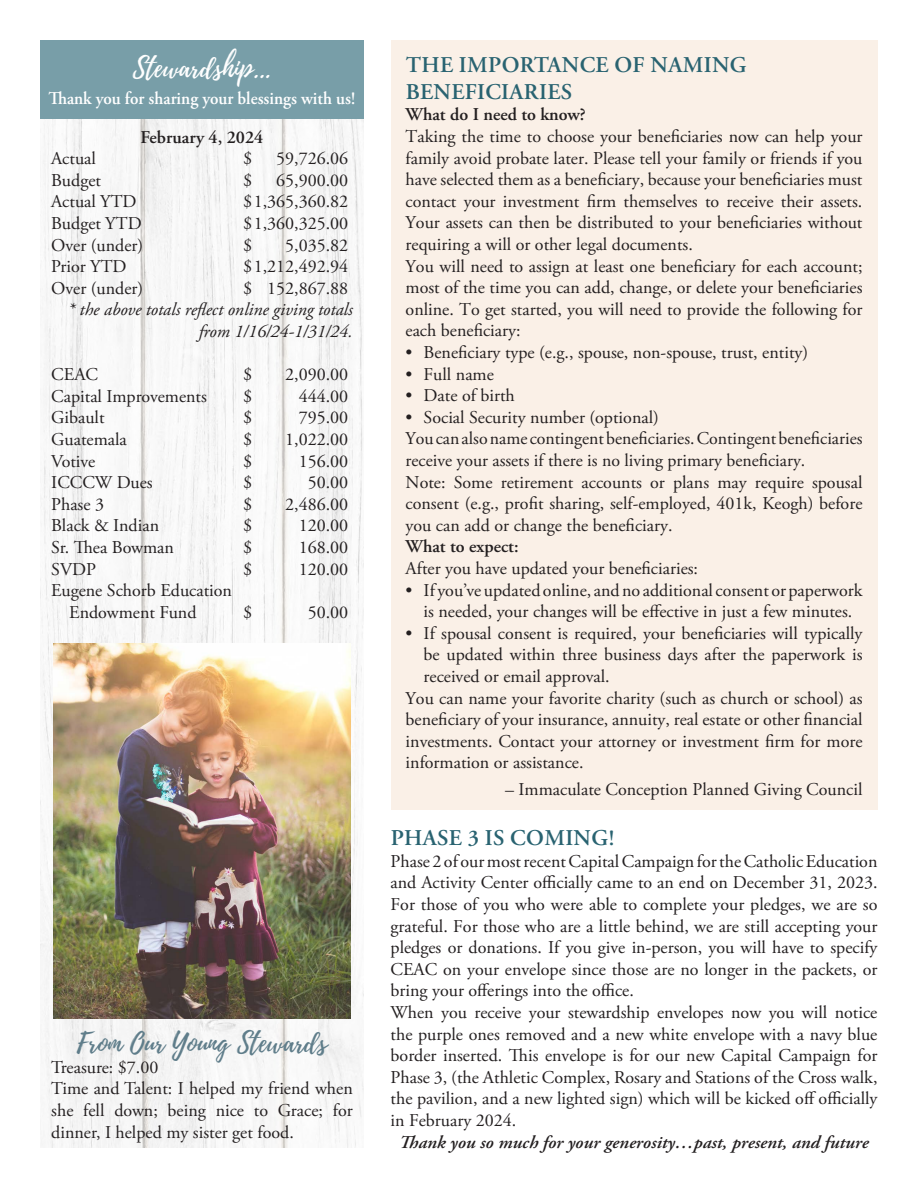
<style>
.page{position:relative;width:918px;height:1188px;background:#fff}
.page>*{position:absolute;margin:0;border:0;box-sizing:border-box;transform-origin:0 0}
.t1{font:27px "Playlist Script";color:#5f7d8a}
.Heading3{font:27px "Playlist Script";color:#fff}
.t2{font:600 22.5px/27px "Adobe Garamond Pro";letter-spacing:.015em;color:#296371}
.Normal__Web{font:18px/21.6px "Adobe Garamond Pro";color:#231f20;text-align:justify}
.t3{font:italic 18px "Adobe Garamond Pro";color:#231f20}
.t4{font:italic 600 18px "Adobe Garamond Pro";color:#231f20;scale:1.04 1}
.t5{font:600 18px "Adobe Garamond Pro";color:#231f20}
.Heading3-2{font:600 18px "Adobe Garamond Pro";color:#fff;scale:.95 1}
</style>
<div class="page">
<img style="left:40px;top:119px;width:324px;height:1029px">
<div style="left:40px;top:40px;width:324px;height:79px;background:#789ea8"></div>
<img style="left:54px;top:643px;width:296px;height:376px">
<div style="left:391px;top:40px;width:487px;height:770px;background:#faf0e7"></div>
<p class="Heading3" style="left:133px;top:48px;width:140px">Stewardship...</p>
<p class="Heading3-2" style="left:48px;top:88px;width:325px">Thank you for sharing your blessings with us!</p>
<p class="t5" style="left:141px;top:127px;width:124px">February 4, 2024</p>
<p class="Normal__Web" style="left:51px;top:148px;width:46px">Actual</p>
<p class="Normal__Web" style="left:243px;top:148px;width:10px">$</p>
<p class="Normal__Web" style="left:276px;top:148px;width:73px">59,726.06</p>
<p class="Normal__Web" style="left:51px;top:170px;width:51px">Budget</p>
<p class="Normal__Web" style="left:243px;top:170px;width:10px">$</p>
<p class="Normal__Web" style="left:276px;top:170px;width:73px">65,900.00</p>
<p class="Normal__Web" style="left:51px;top:192px;width:87px">Actual YTD</p>
<p class="Normal__Web" style="left:243px;top:192px;width:106px">$1,365,360.82</p>
<p class="Normal__Web" style="left:51px;top:213px;width:92px">Budget YTD</p>
<p class="Normal__Web" style="left:243px;top:213px;width:106px">$1,360,325.00</p>
<p class="Normal__Web" style="left:51px;top:235px;width:94px">Over (under)</p>
<p class="Normal__Web" style="left:243px;top:235px;width:10px">$</p>
<p class="Normal__Web" style="left:285px;top:235px;width:64px">5,035.82</p>
<p class="Normal__Web" style="left:51px;top:256px;width:77px">Prior YTD</p>
<p class="Normal__Web" style="left:243px;top:256px;width:106px">$1,212,492.94</p>
<p class="Normal__Web" style="left:51px;top:278px;width:94px">Over (under)</p>
<p class="Normal__Web" style="left:243px;top:278px;width:106px">$ 152,867.88</p>
<p class="t3" style="left:68px;top:299px;width:286px">* the above totals reflect online giving totals</p>
<p class="t3" style="left:199px;top:321px;width:155px">from 1/16/24-1/31/24.</p>
<p class="Normal__Web" style="left:51px;top:364px;width:48px">CEAC</p>
<p class="Normal__Web" style="left:243px;top:364px;width:10px">$</p>
<p class="Normal__Web" style="left:285px;top:364px;width:64px">2,090.00</p>
<p class="Normal__Web" style="left:51px;top:386px;width:157px">Capital Improvements</p>
<p class="Normal__Web" style="left:243px;top:386px;width:10px">$</p>
<p class="Normal__Web" style="left:299px;top:386px;width:51px">444.00</p>
<p class="Normal__Web" style="left:51px;top:408px;width:55px">Gibault</p>
<p class="Normal__Web" style="left:243px;top:408px;width:10px">$</p>
<p class="Normal__Web" style="left:299px;top:408px;width:51px">795.00</p>
<p class="Normal__Web" style="left:51px;top:429px;width:77px">Guatemala</p>
<p class="Normal__Web" style="left:243px;top:429px;width:10px">$</p>
<p class="Normal__Web" style="left:285px;top:429px;width:64px">1,022.00</p>
<p class="Normal__Web" style="left:51px;top:451px;width:46px">Votive</p>
<p class="Normal__Web" style="left:243px;top:451px;width:10px">$</p>
<p class="Normal__Web" style="left:299px;top:451px;width:51px">156.00</p>
<p class="Normal__Web" style="left:51px;top:472px;width:103px">ICCCW Dues</p>
<p class="Normal__Web" style="left:243px;top:472px;width:10px">$</p>
<p class="Normal__Web" style="left:308px;top:472px;width:42px">50.00</p>
<p class="Normal__Web" style="left:51px;top:494px;width:54px">Phase 3</p>
<p class="Normal__Web" style="left:243px;top:494px;width:10px">$</p>
<p class="Normal__Web" style="left:285px;top:494px;width:64px">2,486.00</p>
<p class="Normal__Web" style="left:51px;top:516px;width:109px">Black &amp; Indian</p>
<p class="Normal__Web" style="left:243px;top:516px;width:10px">$</p>
<p class="Normal__Web" style="left:299px;top:516px;width:51px">120.00</p>
<p class="Normal__Web" style="left:51px;top:537px;width:124px">Sr. Thea Bowman</p>
<p class="Normal__Web" style="left:243px;top:537px;width:10px">$</p>
<p class="Normal__Web" style="left:299px;top:537px;width:51px">168.00</p>
<p class="Normal__Web" style="left:51px;top:559px;width:46px">SVDP</p>
<p class="Normal__Web" style="left:243px;top:559px;width:10px">$</p>
<p class="Normal__Web" style="left:299px;top:559px;width:51px">120.00</p>
<p class="Normal__Web" style="left:69px;top:580px;width:164px;text-indent:-18px">Eugene Schorb Education<br>Endowment Fund</p>
<p class="Normal__Web" style="left:243px;top:602px;width:10px">$</p>
<p class="Normal__Web" style="left:308px;top:602px;width:42px">50.00</p>
<p class="t1" style="left:77px;top:1024px;width:252px">From Our Young Stewards</p>
<p class="Normal__Web" style="left:51px;top:1057px;width:109px">Treasure: $7.00</p>
<p class="Normal__Web" style="left:51px;top:1079px;width:303px">Time and Talent: I helped my friend when she fell down; being nice to Grace; for dinner, I helped my sister get food.</p>
<p class="t2" style="left:406px;top:51px;width:342px">THE IMPORTANCE OF NAMING<br>BENEFICIARIES</p>
<p class="t5" style="left:406px;top:104px;width:182px">What do I need to know?</p>
<p class="Normal__Web" style="left:406px;top:126px;width:458px">Taking the time to choose your beneficiaries now can help your family avoid probate later. Please tell your family or friends if you have selected them as a beneficiary, because your beneficiaries must contact your investment firm themselves to receive their assets.<br>Your assets can then be distributed to your beneficiaries without requiring a will or other legal documents.</p>
<p class="Normal__Web" style="left:406px;top:256px;width:458px">You will need to assign at least one beneficiary for each account; most of the time you can add, change, or delete your beneficiaries online. To get started, you will need to provide the following for each beneficiary:</p>
<p class="Normal__Web" style="left:406px;top:342px;width:404px">• Beneficiary type (e.g., spouse, non-spouse, trust, entity)</p>
<p class="Normal__Web" style="left:406px;top:364px;width:90px">• Full name</p>
<p class="Normal__Web" style="left:406px;top:385px;width:111px">• Date of birth</p>
<p class="Normal__Web" style="left:406px;top:407px;width:255px">• Social Security number (optional)</p>
<p class="Normal__Web" style="left:406px;top:429px;width:458px">You can also name contingent beneficiaries. Contingent beneficiaries receive your assets if there is no living primary beneficiary.</p>
<p class="Normal__Web" style="left:406px;top:472px;width:458px">Note: Some retirement accounts or plans may require spousal consent (e.g., profit sharing, self-employed, 401k, Keogh) before you can add or change the beneficiary.</p>
<p class="t5" style="left:406px;top:536px;width:115px">What to expect:</p>
<p class="Normal__Web" style="left:406px;top:558px;width:294px">After you have updated your beneficiaries:</p>
<p class="Normal__Web" style="left:406px;top:580px;width:458px;text-align:center">• If you’ve updated online, and no additional consent or paperwork is needed, your changes will be effective in just a few minutes.</p>
<p class="Normal__Web" style="left:424px;top:623px;width:440px;text-indent:-18px">• If spousal consent is required, your beneficiaries will typically be updated within three business days after the paperwork is received or email approval.</p>
<p class="Normal__Web" style="left:406px;top:688px;width:458px">You can name your favorite charity (such as church or school) as beneficiary of your insurance, annuity, real estate or other financial investments. Contact your attorney or investment firm for more information or assistance.</p>
<p class="Normal__Web" style="left:505px;top:779px;width:359px">– Immaculate Conception Planned Giving Council</p>
<p class="t2" style="left:391px;top:825px;width:225px">PHASE 3 IS COMING!</p>
<p class="Normal__Web" style="left:391px;top:851px;width:488px">Phase 2 of our most recent Capital Campaign for the Catholic Education and Activity Center officially came to an end on December 31, 2023.<br>For those of you who were able to complete your pledges, we are so grateful. For those who are a little behind, we are still accepting your pledges or donations. If you give in-person, you will have to specify CEAC on your envelope since those are no longer in the packets, or bring your offerings into the office.</p>
<p class="Normal__Web" style="left:391px;top:1002px;width:488px">When you receive your stewardship envelopes now you will notice the purple ones removed and a new white envelope with a navy blue border inserted. This envelope is for our new Capital Campaign for Phase 3, (the Athletic Complex, Rosary and Stations of the Cross walk, the pavilion, and a new lighted sign) which will be kicked off officially in February 2024.</p>
<p class="t4" style="left:399px;top:1132px;width:453px">Thank you so much for your generosity…past, present, and future</p>
</div>
